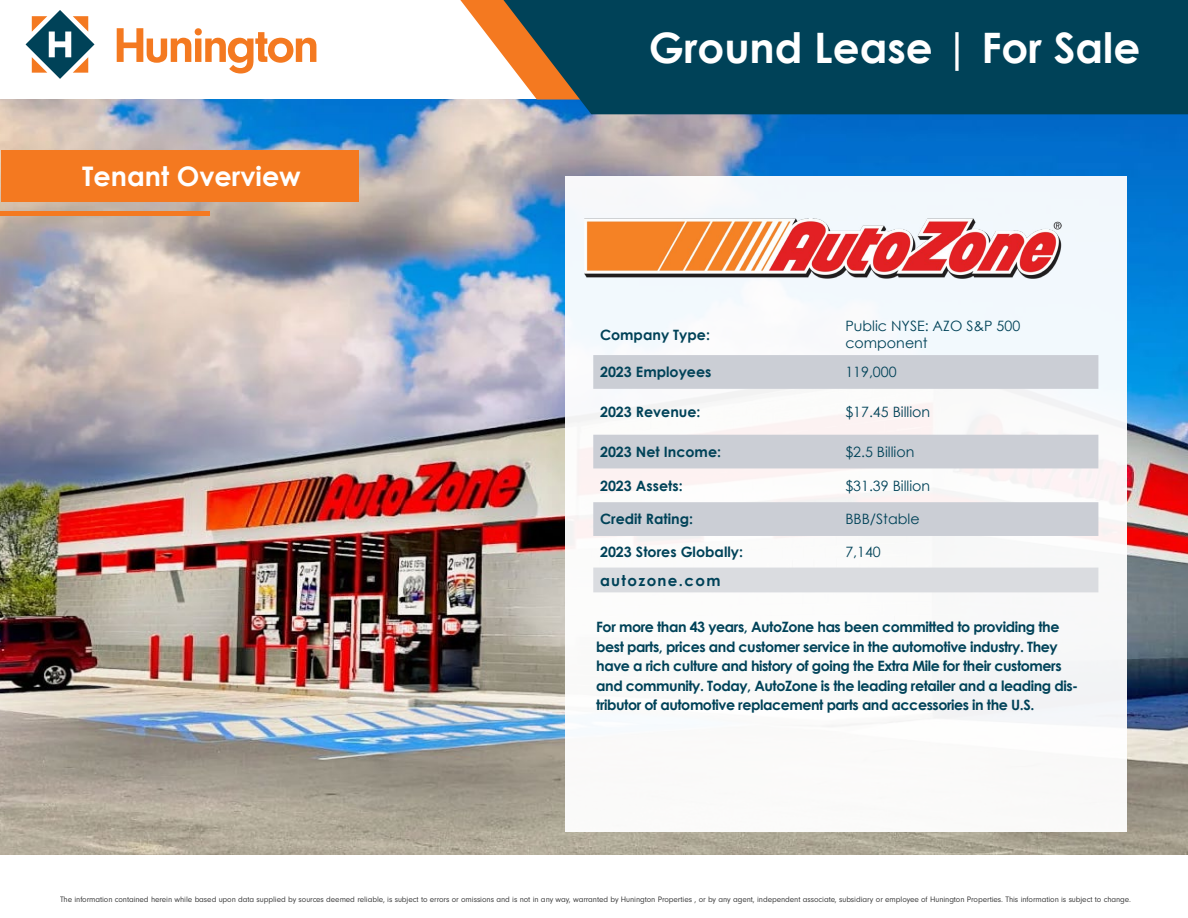
<style>
.page{position:relative;width:1188px;height:918px;background:#fff}
.page>*{position:absolute;margin:0;border:0;box-sizing:border-box;transform-origin:0 0}
.t1{font:700 42px "Century Gothic";color:#fff}
.t2{font:700 27px "Century Gothic";color:#fff}
.t3{font:700 15px "Century Gothic";letter-spacing:.09em;color:#004258}
.t4{font:700 14.25px/19.5px "Century Gothic";letter-spacing:-.03em;color:#004258}
.t5{font:700 14.25px "Century Gothic";color:#004258}
.t6{font:14.25px/17.1px "Century Gothic";color:#004258}
.t7{font:8.25px "Neuzeit Gro";letter-spacing:-.01em;color:#000}
</style>
<div class="page">
<img style="left:0;top:100px;width:1188px;height:754px">
<svg style="left:460px;top:0;width:43px;height:100px"></svg>
<div style="left:503px;top:0;width:685px;height:114px;background:#004258"></div>
<svg style="left:26px;top:10px;width:69px;height:69px"></svg>
<svg style="left:117px;top:28px;width:199px;height:46px"></svg>
<div style="left:565px;top:176px;width:561px;height:655px;background:#fff"></div>
<img style="left:585px;top:219px;width:477px;height:59px">
<svg style="left:593px;top:355px;width:505px;height:181px;fill:#cbced5"></svg>
<div style="left:593px;top:568px;width:505px;height:24px;background:#dadce0"></div>
<div style="left:0;top:211px;width:209px;height:5px;background:#f47920"></div>
<div style="left:1px;top:150px;width:358px;height:52px;background:#f47920"></div>
<h2 class="t2" style="left:82px;top:156px;width:220px">Tenant Overview</h2>
<h1 class="t1" style="left:649px;top:16px;width:493px">Ground Lease | For Sale</h1>
<p class="t5" style="left:600px;top:324px;width:112px">Company Type:</p>
<p class="t6" style="left:845px;top:317px;width:176px">Public NYSE: AZO S&amp;P 500 component</p>
<p class="t5" style="left:600px;top:361px;width:113px">2023 Employees</p>
<p class="t6" style="left:845px;top:363px;width:53px">119,000</p>
<p class="t5" style="left:600px;top:401px;width:102px">2023 Revenue:</p>
<p class="t6" style="left:845px;top:403px;width:86px">$17.45 Billion</p>
<p class="t5" style="left:600px;top:441px;width:123px">2023 Net Income:</p>
<p class="t6" style="left:845px;top:443px;width:71px">$2.5 Billion</p>
<p class="t5" style="left:600px;top:475px;width:84px">2023 Assets:</p>
<p class="t6" style="left:845px;top:477px;width:86px">$31.39 Billion</p>
<p class="t5" style="left:600px;top:508px;width:95px">Credit Rating:</p>
<p class="t6" style="left:845px;top:511px;width:76px">BBB/Stable</p>
<p class="t5" style="left:600px;top:541px;width:145px">2023 Stores Globally:</p>
<p class="t6" style="left:845px;top:543px;width:37px">7,140</p>
<p class="t3" style="left:600px;top:569px;width:122px">autozone.com</p>
<p class="t4" style="left:596px;top:617px;width:483px">For more than 43 years, AutoZone has been committed to providing the best parts, prices and customer service in the automotive industry. They have a rich culture and history of going the Extra Mile for their customers and community. Today, AutoZone is the leading retailer and a leading dis&shy;tributor of automotive replacement parts and accessories in the U.S.</p>
<p class="t7" style="left:60px;top:894px;width:1072px">The information contained herein while based upon data supplied by sources deemed reliable, is subject to errors or omissions and is not in any way, warranted by Hunington Properties , or by any agent, independent associate, subsidiary or employee of Hunington Properties. This information is subject to change.</p>
</div>
